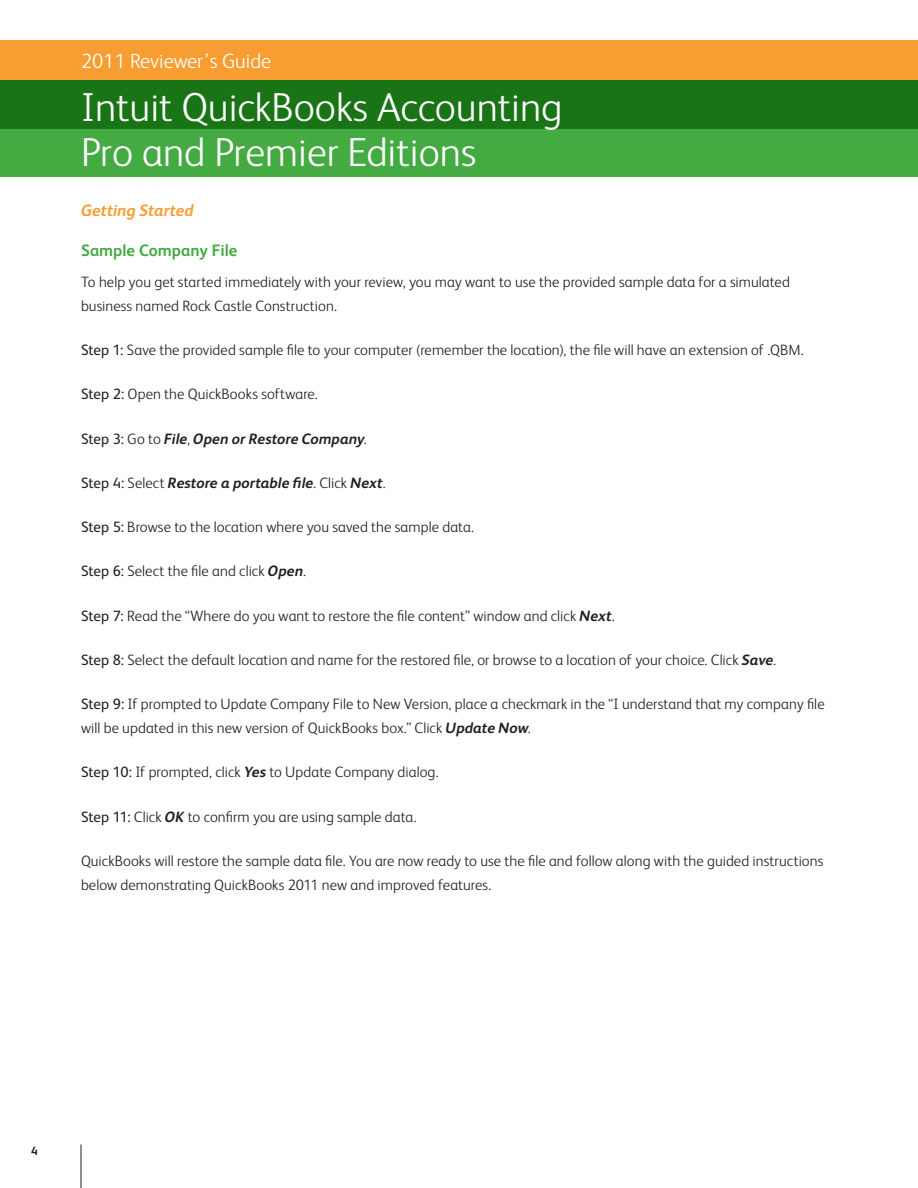
<style>
.page{position:relative;width:918px;height:1188px;background:#fff}
.page>*{position:absolute;margin:0;border:0;box-sizing:border-box;transform-origin:0 0}
.t1{font:300 40.5px/45px "FS Albert";color:#fff}
.t2{font:300 20.7px "FS Albert";color:#fff}
.subhead{font:700 16.5px "FS Albert";color:#44aa42}
.subhead-2{font:italic 700 16.5px "FS Albert";color:#f89d31}
.Body{font:300 15px/24px "FS Albert";letter-spacing:.005em;color:#231f20}
.Body-2{font:italic 700 15px "FS Albert";letter-spacing:.005em;color:#231f20}
.t3{font:700 12px "FS Albert";color:#231f20}
.s1{font-weight:400}
.s2{font-weight:400;font-style:normal}
.s3{font-weight:300;font-style:normal}
.s4{font-weight:700;font-style:italic}
</style>
<div class="page">
<div style="left:0;top:40px;width:918px;height:40px;background:#f89d31"></div>
<div style="left:0;top:80px;width:918px;height:96px;background:#44aa42"></div>
<div style="left:0;top:80px;width:918px;height:48px;background:#187414"></div>
<hr style="left:81px;top:1144px;width:1px;height:44px;background:#231f20">
<h2 class="t2" style="left:81px;top:48px;width:192px">2011 Reviewer’s Guide</h2>
<h1 class="t1" style="left:81px;top:83px;width:483px">Intuit QuickBooks Accounting<br>Pro and Premier Editions</h1>
<p class="subhead-2" style="left:81px;top:199px;width:114px">Getting Started</p>
<p class="subhead" style="left:81px;top:239px;width:158px">Sample Company File</p>
<p class="Body" style="left:81px;top:269px;width:711px">To help you get started immediately with your review, you may want to use the provided sample data for a simulated business named Rock Castle Construction.</p>
<p class="Body" style="left:81px;top:337px;width:724px"><span class="s1">Step 1:</span> Save the provided sample file to your computer (remember the location), the file will have an extension of .QBM.</p>
<p class="Body" style="left:81px;top:381px;width:238px"><span class="s1">Step 2:</span> Open the QuickBooks software.</p>
<p class="Body-2" style="left:81px;top:428px;width:287px"><span class="s2">Step 3:</span> <span class="s3">Go to</span> File<span class="s3">,</span> Open or Restore Company<span class="s3">.</span></p>
<p class="Body-2" style="left:81px;top:472px;width:306px"><span class="s2">Step 4:</span> <span class="s3">Select</span> Restore a portable file<span class="s3">. Click</span> Next<span class="s3">.</span></p>
<p class="Body" style="left:81px;top:514px;width:395px"><span class="s1">Step 5:</span> Browse to the location where you saved the sample data.</p>
<p class="Body" style="left:81px;top:558px;width:226px"><span class="s1">Step 6:</span> Select the file and click <span class="s4">Open</span>.</p>
<p class="Body" style="left:81px;top:603px;width:535px"><span class="s1">Step 7:</span> Read the “Where do you want to restore the file content” window and click <span class="s4">Next</span>.</p>
<p class="Body" style="left:81px;top:647px;width:697px"><span class="s1">Step 8:</span> Select the default location and name for the restored file, or browse to a location of your choice. Click <span class="s4">Save</span>.</p>
<p class="Body" style="left:81px;top:691px;width:745px"><span class="s1">Step 9:</span> If prompted to Update Company File to New Version, place a checkmark in the “I understand that my company file will be updated in this new version of QuickBooks box.” Click <span class="s4">Update Now</span>.</p>
<p class="Body" style="left:81px;top:759px;width:359px"><span class="s1">Step 10:</span> If prompted, click <span class="s4">Yes</span> to Update Company dialog.</p>
<p class="Body" style="left:81px;top:804px;width:337px"><span class="s1">Step 11:</span> Click <span class="s4">OK</span> to confirm you are using sample data.</p>
<p class="Body" style="left:81px;top:848px;width:744px">QuickBooks will restore the sample data file. You are now ready to use the file and follow along with the guided instructions below demonstrating QuickBooks 2011 new and improved features.</p>
<p class="t3" style="left:31px;top:1143px;width:8px">4</p>
</div>
